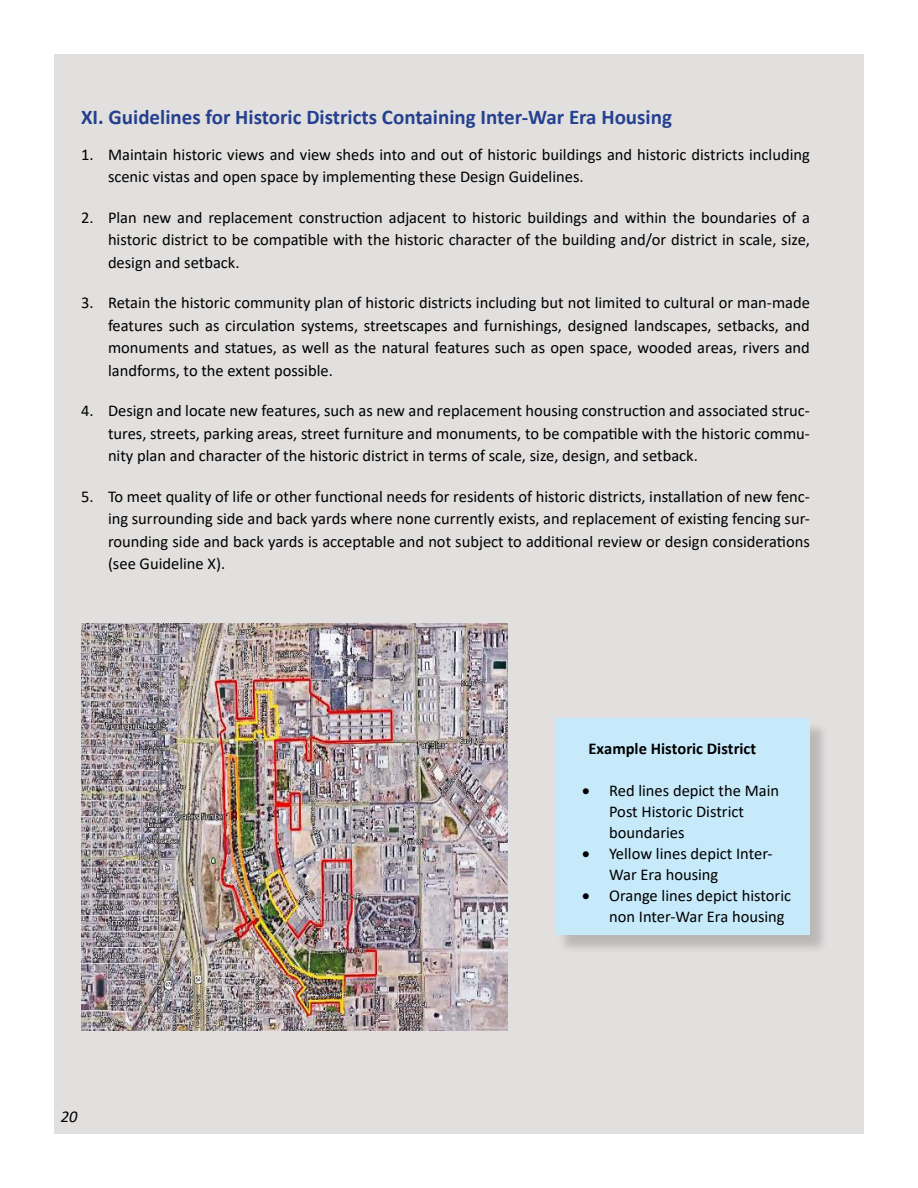
<style>
.page{position:relative;width:918px;height:1188px;background:#fff}
.page>*{position:absolute;margin:0;border:0;box-sizing:border-box;transform-origin:0 0}
.Head_1{font:700 21px "Calibri";color:#25408f}
.t1{font:16.5px/22.5px "Calibri";color:#000}
.t2{font:700 16.5px "Calibri";color:#000}
.t3{font:italic 16.5px "Calibri";color:#000}
</style>
<div class="page">
<div style="left:54px;top:54px;width:810px;height:1080px;background:#e2e0df"></div>
<div style="left:557px;top:721px;width:272px;height:233px;background:#000;opacity:.18"></div>
<div style="left:555px;top:719px;width:255px;height:216px;background:#c7eafb"></div>
<img style="left:81px;top:623px;width:427px;height:408px">
<p class="Head_1" style="left:81px;top:102px;width:593px">XI. Guidelines for Historic Districts Containing Inter-War Era Housing</p>
<p class="t1" style="left:108px;top:143px;width:703px;text-indent:-27px">1. Maintain historic views and view sheds into and out of historic buildings and historic districts including scenic vistas and open space by implementing these Design Guidelines.</p>
<p class="t1" style="left:108px;top:206px;width:704px;text-align:justify;text-indent:-27px">2. Plan new and replacement construction adjacent to historic buildings and within the boundaries of a historic district to be compatible with the historic character of the building and/or district in scale, size, design and setback.</p>
<p class="t1" style="left:108px;top:291px;width:703px;text-align:justify;text-indent:-27px">3. Retain the historic community plan of historic districts including but not limited to cultural or man‐made features such as circulation systems, streetscapes and furnishings, designed landscapes, setbacks, and monuments and statues, as well as the natural features such as open space, wooded areas, rivers and landforms, to the extent possible.</p>
<p class="t1" style="left:108px;top:399px;width:703px;text-align:justify;text-indent:-27px">4. Design and locate new features, such as new and replacement housing construction and associated struc&shy;tures, streets, parking areas, street furniture and monuments, to be compatible with the historic commu&shy;nity plan and character of the historic district in terms of scale, size, design, and setback.</p>
<p class="t1" style="left:108px;top:485px;width:703px;text-align:justify;text-indent:-27px">5. To meet quality of life or other functional needs for residents of historic districts, installation of new fenc&shy;ing surrounding side and back yards where none currently exists, and replacement of existing fencing sur&shy;rounding side and back yards is acceptable and not subject to additional review or design considerations (see Guideline X).</p>
<p class="t3" style="left:61px;top:1105px;width:18px">20</p>
<p class="t2" style="left:589px;top:737px;width:169px">Example Historic District</p>
<p class="t1" style="left:609px;top:779px;width:172px;line-height:21px;text-indent:-27px">• Red lines depict the Main<br>Post Historic District boundaries</p>
<p class="t1" style="left:609px;top:842px;width:165px;line-height:21px;text-indent:-27px">• Yellow lines depict Inter-<br>War Era housing</p>
<p class="t1" style="left:609px;top:884px;width:183px;line-height:21px;text-indent:-27px">• Orange lines depict historic non Inter-War Era housing</p>
</div>
